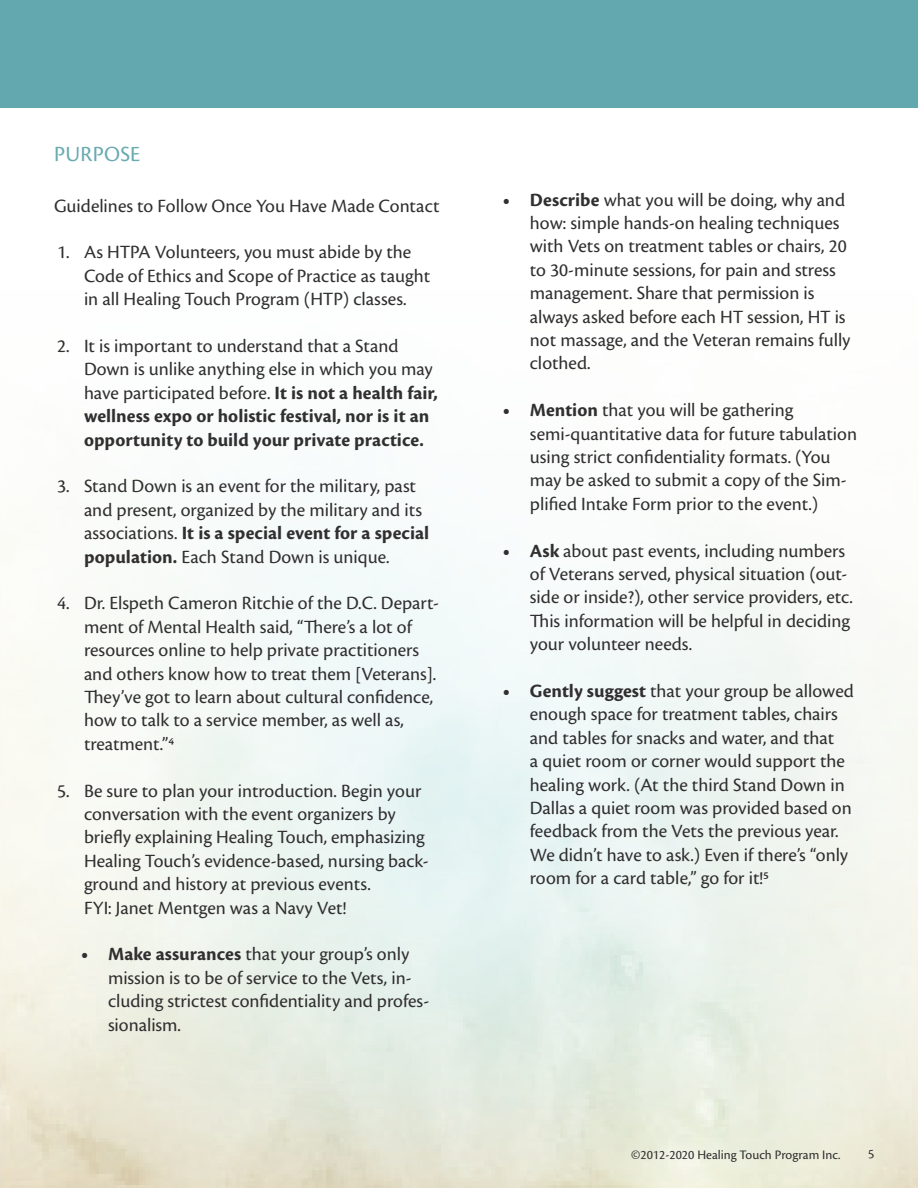
<style>
.page{position:relative;width:918px;height:1188px;background:#fff}
.page>*{position:absolute;margin:0;border:0;box-sizing:border-box;transform-origin:0 0}
.Paragraph_Header{font:22.5px "Cronos Pro";letter-spacing:.01em;color:#6aabb1}
.Paragraph_Header-2{font:19.5px/23.4px "Cronos Pro";color:#312f30}
.t1{font:13.5px "Cronos Pro";color:#312f30}
.s1{font-weight:700}
</style>
<div class="page">
<div style="left:0;top:0;width:918px;height:108px;background:#62a8ae"></div>
<p class="Paragraph_Header" style="left:54px;top:141px;width:88px">PURPOSE</p>
<p class="Paragraph_Header-2" style="left:54px;top:194px;width:387px">Guidelines to Follow Once You Have Made Contact</p>
<p class="Paragraph_Header-2" style="left:84px;top:241px;width:348px;text-indent:-27px">1. As HTPA Volunteers, you must abide by the<br>Code of Ethics and Scope of Practice as taught in all Healing Touch Program (HTP) classes.</p>
<p class="Paragraph_Header-2" style="left:84px;top:334px;width:355px;text-indent:-27px">2. It is important to understand that a Stand Down is unlike anything else in which you may have participated before. <span class="s1">It is not a health fair, wellness expo or holistic festival, nor is it an opportunity to build your private practice.</span></p>
<p class="Paragraph_Header-2" style="left:84px;top:475px;width:347px;text-indent:-27px">3. Stand Down is an event for the military, past and present, organized by the military and its associations. <span class="s1">It is a special event for a special population.</span> Each Stand Down is unique.</p>
<p class="Paragraph_Header-2" style="left:84px;top:592px;width:356px;text-indent:-27px">4. Dr. Elspeth Cameron Ritchie of the D.C. Depart&shy;ment of Mental Health said, “There’s a lot of resources online to help private practitioners and others know how to treat them [Veterans].<br>They’ve got to learn about cultural confidence, how to talk to a service member, as well as, treatment.”4</p>
<p class="Paragraph_Header-2" style="left:84px;top:779px;width:346px;text-indent:-27px">5. Be sure to plan your introduction. Begin your conversation with the event organizers by briefly explaining Healing Touch, emphasizing Healing Touch’s evidence-based, nursing back&shy;ground and history at previous events.<br>FYI: Janet Mentgen was a Navy Vet!</p>
<p class="Paragraph_Header-2" style="left:108px;top:943px;width:323px;text-indent:-27px"><span class="s1">• Make assurances</span> that your group’s only mission is to be of service to the Vets, in&shy;cluding strictest confidentiality and profes&shy;sionalism.</p>
<p class="Paragraph_Header-2" style="left:530px;top:188px;width:322px;text-indent:-27px"><span class="s1">• Describe</span> what you will be doing, why and how: simple hands-on healing techniques with Vets on treatment tables or chairs, 20 to 30-minute sessions, for pain and stress management. Share that permission is always asked before each HT session, HT is not massage, and the Veteran remains fully clothed.</p>
<p class="Paragraph_Header-2" style="left:530px;top:398px;width:329px;text-indent:-27px"><span class="s1">• Mention</span> that you will be gathering semi-quantitative data for future tabulation using strict confidentiality formats. (You may be asked to submit a copy of the Sim&shy;plified Intake Form prior to the event.)</p>
<p class="Paragraph_Header-2" style="left:530px;top:539px;width:324px;text-indent:-27px"><span class="s1">• Ask</span> about past events, including numbers of Veterans served, physical situation (out&shy;side or inside?), other service providers, etc.<br>This information will be helpful in deciding your volunteer needs.</p>
<p class="Paragraph_Header-2" style="left:530px;top:679px;width:326px;text-indent:-27px"><span class="s1">• Gently suggest</span> that your group be allowed enough space for treatment tables, chairs and tables for snacks and water, and that<br>a quiet room or corner would support the healing work. (At the third Stand Down in Dallas a quiet room was provided based on feedback from the Vets the previous year.<br>We didn’t have to ask.) Even if there’s “only room for a card table,” go for it!5</p>
<p class="t1" style="left:631px;top:1147px;width:211px">©2012-2020 Healing Touch Program Inc.</p>
<p class="t1" style="left:868px;top:1146px;width:8px">5</p>
</div>
